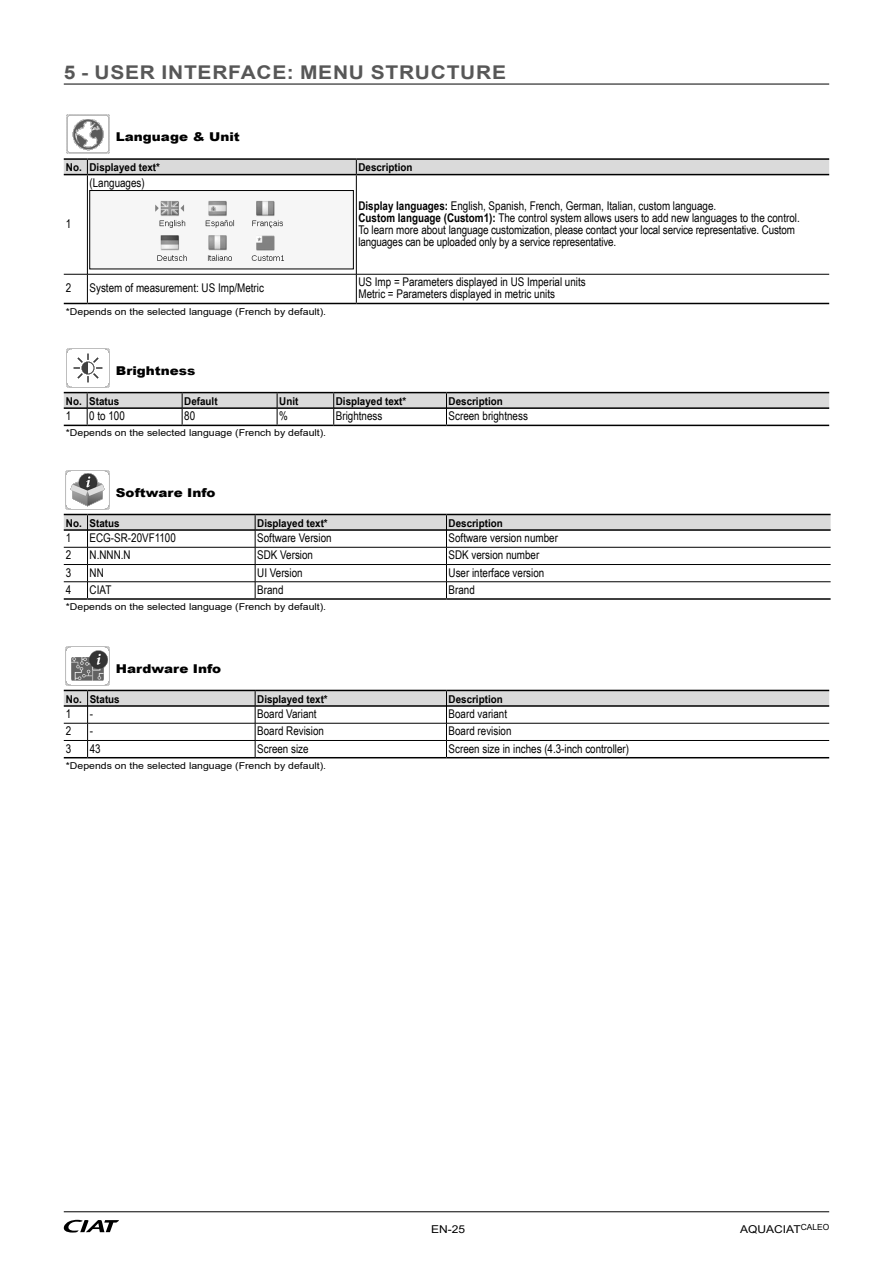
<style>
.page{position:relative;width:893px;height:1263px;background:#fff}
.page>*{position:absolute;margin:0;border:0;box-sizing:border-box;transform-origin:0 0}
.IOM_-_Main-heading{font:700 18.9px "Arial";letter-spacing:.035em;color:#575757;scale:1.11 1}
.Parameters_table_-_heading{font:900 12.15px "Arial";color:#000;scale:1.11 1}
.Table_Left_Normal{font:12px/12px "Arial Narrow";color:#000}
.IOM_Left_Heading{font:700 10.8px "Arial Narrow";color:#000;scale:1.11 1}
.t1{font:10.8px "Arial";color:#000;scale:1.11 1}
.Notes{font:9.45px "Arial";color:#000;scale:1.11 1}
.s1{font-weight:700}
</style>
<div class="page">
<img style="left:66px;top:115px;width:43px;height:39px">
<hr style="left:87px;top:175px;width:1px;height:99px;background:#000">
<hr style="left:356px;top:175px;width:1px;height:99px;background:#000">
<svg style="left:356px;top:275px;width:1px;height:28px"></svg>
<hr style="left:87px;top:274px;width:269px;height:1px;background:#000">
<hr style="left:356px;top:274px;width:473px;height:1px;background:#000">
<svg style="left:64px;top:274px;width:24px;height:30px"></svg>
<hr style="left:87px;top:303px;width:269px;height:1px;background:#000">
<hr style="left:356px;top:303px;width:473px;height:1px;background:#000">
<hr style="left:64px;top:158px;width:23px;height:2px;background:#000">
<hr style="left:87px;top:158px;width:269px;height:2px;background:#000">
<hr style="left:356px;top:158px;width:473px;height:2px;background:#000">
<svg style="left:64px;top:159px;width:765px;height:16px;background:#cbcbcb"></svg>
<hr style="left:87px;top:174px;width:269px;height:1px;background:#000">
<hr style="left:356px;top:174px;width:473px;height:1px;background:#000">
<img style="left:155px;top:200px;width:130px;height:61px">
<div style="left:90px;top:190px;width:264px;height:79px;border:1px solid #000"></div>
<img style="left:66px;top:348px;width:43px;height:39px">
<svg style="left:64px;top:392px;width:765px;height:34px"></svg>
<img style="left:66px;top:470px;width:43px;height:39px">
<hr style="left:64px;top:598px;width:24px;height:2px;background:#000">
<hr style="left:88px;top:598px;width:167px;height:2px;background:#000">
<hr style="left:255px;top:598px;width:191px;height:2px;background:#000">
<hr style="left:446px;top:598px;width:385px;height:2px;background:#000">
<svg style="left:64px;top:514px;width:767px;height:84px"></svg>
<img style="left:66px;top:646px;width:43px;height:39px">
<svg style="left:64px;top:690px;width:765px;height:68px"></svg>
<hr style="left:64px;top:83px;width:765px;height:2px;background:#575757">
<svg style="left:64px;top:1220px;width:55px;height:12px"></svg>
<hr style="left:64px;top:1211px;width:765px;height:1px;background:#000">
<p class="IOM_-_Main-heading" style="left:64px;top:59px;width:400px">5 - USER INTERFACE: MENU STRUCTURE</p>
<p class="Parameters_table_-_heading" style="left:116px;top:128px;width:113px">Language &amp; Unit</p>
<p class="IOM_Left_Heading" style="left:66px;top:159px;width:16px">No.</p>
<p class="IOM_Left_Heading" style="left:90px;top:159px;width:65px">Displayed text*</p>
<p class="IOM_Left_Heading" style="left:358px;top:159px;width:50px">Description</p>
<p class="Table_Left_Normal" style="left:66px;top:217px;width:7px">1</p>
<p class="Table_Left_Normal" style="left:90px;top:176px;width:57px">(Languages)</p>
<p class="Table_Left_Normal" style="left:66px;top:282px;width:7px">2</p>
<p class="Table_Left_Normal" style="left:90px;top:282px;width:176px">System of measurement: US Imp/Metric</p>
<p class="Notes" style="left:66px;top:305px;width:236px">*Depends on the selected language (French by default).</p>
<p class="Parameters_table_-_heading" style="left:116px;top:362px;width:73px">Brightness</p>
<p class="Table_Left_Normal" style="left:358px;top:199px;width:359px"><span class="s1">Display languages:</span> English, Spanish, French, German, Italian, custom language.</p>
<p class="Table_Left_Normal" style="left:358px;top:211px;width:443px"><span class="s1">Custom language (Custom1):</span> The control system allows users to add new languages to the control.<br>To learn more about language customization, please contact your local service representative. Custom languages can be uploaded only by a service representative.</p>
<p class="Table_Left_Normal" style="left:358px;top:276px;width:229px">US Imp = Parameters displayed in US Imperial units</p>
<p class="Table_Left_Normal" style="left:358px;top:288px;width:198px">Metric = Parameters displayed in metric units</p>
<p class="IOM_Left_Heading" style="left:66px;top:393px;width:16px">No.</p>
<p class="IOM_Left_Heading" style="left:89px;top:393px;width:29px">Status</p>
<p class="IOM_Left_Heading" style="left:184px;top:393px;width:32px">Default</p>
<p class="IOM_Left_Heading" style="left:279px;top:393px;width:19px">Unit</p>
<p class="IOM_Left_Heading" style="left:336px;top:393px;width:65px">Displayed text*</p>
<p class="IOM_Left_Heading" style="left:449px;top:393px;width:50px">Description</p>
<p class="Table_Left_Normal" style="left:66px;top:410px;width:7px">1</p>
<p class="Table_Left_Normal" style="left:89px;top:410px;width:37px">0 to 100</p>
<p class="Table_Left_Normal" style="left:184px;top:410px;width:12px">80</p>
<p class="Table_Left_Normal" style="left:279px;top:410px;width:10px">%</p>
<p class="Table_Left_Normal" style="left:336px;top:410px;width:48px">Brightness</p>
<p class="Table_Left_Normal" style="left:449px;top:410px;width:81px">Screen brightness</p>
<p class="Notes" style="left:66px;top:427px;width:236px">*Depends on the selected language (French by default).</p>
<p class="Parameters_table_-_heading" style="left:116px;top:484px;width:91px">Software Info</p>
<p class="IOM_Left_Heading" style="left:66px;top:515px;width:16px">No.</p>
<p class="IOM_Left_Heading" style="left:90px;top:515px;width:29px">Status</p>
<p class="IOM_Left_Heading" style="left:257px;top:515px;width:65px">Displayed text*</p>
<p class="IOM_Left_Heading" style="left:449px;top:515px;width:50px">Description</p>
<p class="Table_Left_Normal" style="left:66px;top:531px;width:7px">1</p>
<p class="Table_Left_Normal" style="left:90px;top:531px;width:88px">ECG-SR-20VF1100</p>
<p class="Table_Left_Normal" style="left:257px;top:531px;width:76px">Software Version</p>
<p class="Table_Left_Normal" style="left:449px;top:531px;width:111px">Software version number</p>
<p class="Table_Left_Normal" style="left:66px;top:549px;width:7px">2</p>
<p class="Table_Left_Normal" style="left:90px;top:549px;width:42px">N.NNN.N</p>
<p class="Table_Left_Normal" style="left:257px;top:549px;width:57px">SDK Version</p>
<p class="Table_Left_Normal" style="left:449px;top:549px;width:92px">SDK version number</p>
<p class="Table_Left_Normal" style="left:66px;top:566px;width:7px">3</p>
<p class="Table_Left_Normal" style="left:90px;top:566px;width:16px">NN</p>
<p class="Table_Left_Normal" style="left:257px;top:566px;width:47px">UI Version</p>
<p class="Table_Left_Normal" style="left:449px;top:566px;width:97px">User interface version</p>
<p class="Table_Left_Normal" style="left:66px;top:583px;width:7px">4</p>
<p class="Table_Left_Normal" style="left:90px;top:583px;width:23px">CIAT</p>
<p class="Table_Left_Normal" style="left:257px;top:583px;width:28px">Brand</p>
<p class="Table_Left_Normal" style="left:449px;top:583px;width:28px">Brand</p>
<p class="Notes" style="left:66px;top:600px;width:236px">*Depends on the selected language (French by default).</p>
<p class="Parameters_table_-_heading" style="left:116px;top:659px;width:96px">Hardware Info</p>
<p class="IOM_Left_Heading" style="left:66px;top:691px;width:16px">No.</p>
<p class="IOM_Left_Heading" style="left:90px;top:691px;width:29px">Status</p>
<p class="IOM_Left_Heading" style="left:257px;top:691px;width:65px">Displayed text*</p>
<p class="IOM_Left_Heading" style="left:449px;top:691px;width:50px">Description</p>
<p class="Table_Left_Normal" style="left:66px;top:707px;width:7px">1</p>
<p class="Table_Left_Normal" style="left:90px;top:707px;width:5px">-</p>
<p class="Table_Left_Normal" style="left:257px;top:707px;width:61px">Board Variant</p>
<p class="Table_Left_Normal" style="left:449px;top:707px;width:60px">Board variant</p>
<p class="Table_Left_Normal" style="left:66px;top:725px;width:7px">2</p>
<p class="Table_Left_Normal" style="left:90px;top:725px;width:5px">-</p>
<p class="Table_Left_Normal" style="left:257px;top:725px;width:68px">Board Revision</p>
<p class="Table_Left_Normal" style="left:449px;top:725px;width:64px">Board revision</p>
<p class="Table_Left_Normal" style="left:66px;top:742px;width:7px">3</p>
<p class="Table_Left_Normal" style="left:90px;top:742px;width:12px">43</p>
<p class="Table_Left_Normal" style="left:257px;top:742px;width:53px">Screen size</p>
<p class="Table_Left_Normal" style="left:449px;top:742px;width:182px">Screen size in inches (4.3-inch controller)</p>
<p class="Notes" style="left:66px;top:759px;width:236px">*Depends on the selected language (French by default).</p>
<p class="t1" style="left:431px;top:1221px;width:32px">EN-25</p>
<p class="t1" style="left:740px;top:1221px;width:82px">AQUACIAT<sup>CALEO</sup></p>
</div>
